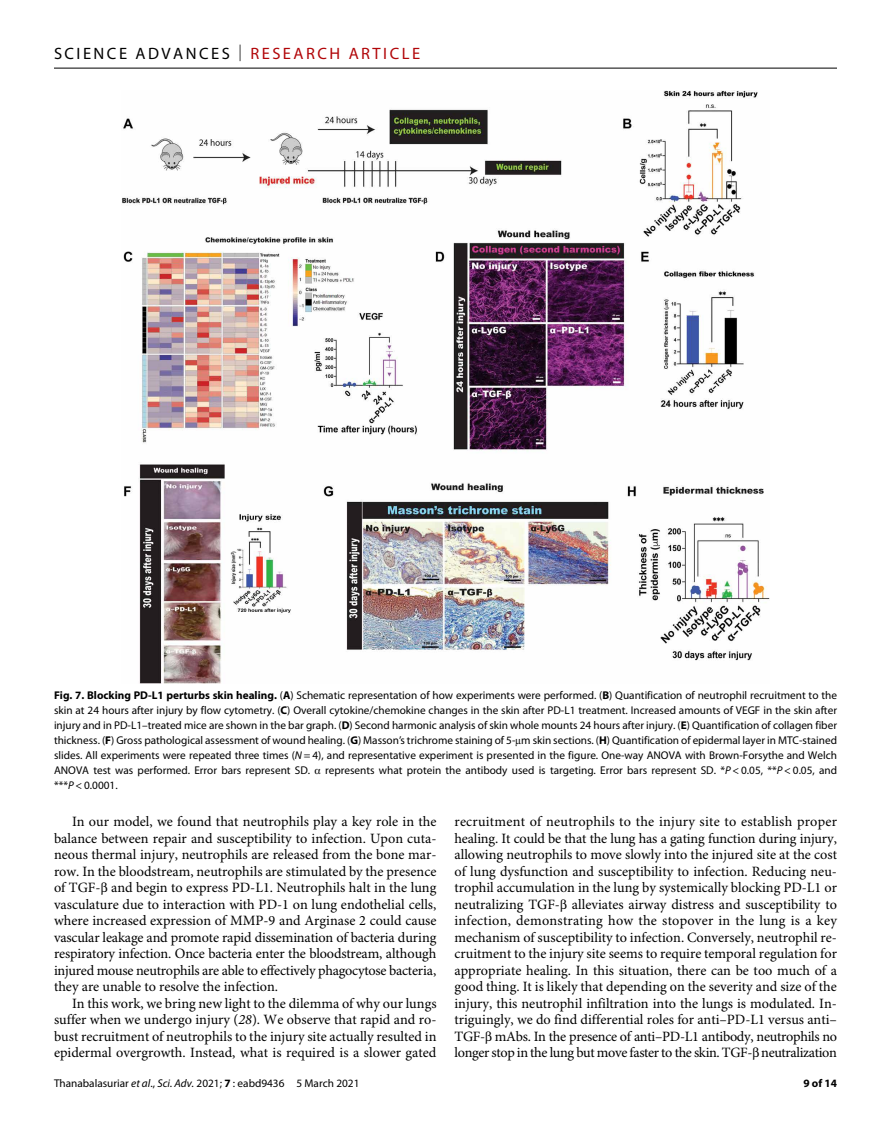
<style>
.page{position:relative;width:891px;height:1134px;background:#fff}
.page>*{position:absolute;margin:0;border:0;box-sizing:border-box;transform-origin:0 0}
.t1{font:16.5px "Myriad Pro";letter-spacing:.15em;color:#000}
.t2{font:14.25px/16.5px "Minion Pro";color:#000;text-align:justify}
.t3{font:11.25px/15px "Myriad Pro";color:#000;text-align:justify}
.t4{font:700 11.25px "Myriad Pro";color:#000}
.s1{font-weight:300}
.s2{color:#b10508}
.s3{font-weight:700}
.s4{font-style:italic}
</style>
<div class="page">
<hr style="left:54px;top:68px;width:783px;height:1px;background:#000">
<img style="left:122px;top:90px;width:648px;height:593px">
<p class="t1" style="left:54px;top:40px;width:368px">SCIENCE ADVANCES <span class="s1">|</span> <span class="s2">RESEARCH ARTICLE</span></p>
<p class="t3" style="left:54px;top:688px;width:785px"><span class="s3">Fig. 7. Blocking PD-L1 perturbs skin healing.</span> (<span class="s3">A</span>) Schematic representation of how experiments were performed. (<span class="s3">B</span>) Quantification of neutrophil recruitment to the skin at 24 hours after injury by flow cytometry. (<span class="s3">C</span>) Overall cytokine/chemokine changes in the skin after PD-L1 treatment. Increased amounts of VEGF in the skin after injury and in PD-L1–treated mice are shown in the bar graph. (<span class="s3">D</span>) Second harmonic analysis of skin whole mounts 24 hours after injury. (<span class="s3">E</span>) Quantification of collagen fiber thickness. (<span class="s3">F</span>) Gross pathological assessment of wound healing. (<span class="s3">G</span>) Masson’s trichrome staining of 5- m skin sections. (<span class="s3">H</span>) Quantification of epidermal layer in MTC-stained slides. All experiments were repeated three times (<span class="s4">N</span> = 4), and representative experiment is presented in the figure. One-way ANOVA with Brown-Forsythe and Welch ANOVA test was performed. Error bars represent SD.</p>
<p class="t3" style="left:325px;top:763px;width:514px">represents what protein the antibody used is targeting. Error bars represent SD. *<span class="s4">P</span> &lt; 0.05, **<span class="s4">P</span> &lt; 0.05, and</p>
<p class="t3" style="left:54px;top:778px;width:65px">***<span class="s4">P</span> &lt; 0.0001.</p>
<p class="t2" style="left:54px;top:815px;width:384px;text-indent:18px">In our model, we found that neutrophils play a key role in the balance between repair and susceptibility to infection. Upon cuta&shy;neous thermal injury, neutrophils are released from the bone mar&shy;row. In the bloodstream, neutrophils are stimulated by the presence of TGF- and begin to express PD-L1. Neutrophils halt in the lung vasculature due to interaction with PD-1 on lung endothelial cells, where increased expression of MMP-9 and Arginase 2 could cause vascular leakage and promote rapid dissemination of bacteria during respiratory infection. Once bacteria enter the bloodstream, although injured mouse neutrophils are able to effectively phagocytose bacteria, they are unable to resolve the infection.</p>
<p class="t2" style="left:54px;top:996px;width:384px;text-indent:18px">In this work, we bring new light to the dilemma of why our lungs suffer when we undergo injury (<span class="s4">28</span>). We observe that rapid and ro&shy;bust recruitment of neutrophils to the injury site actually resulted in epidermal overgrowth. Instead, what is required is a slower gated</p>
<p class="t3" style="left:54px;top:1076px;width:307px">Thanabalasuriar <span class="s4">et al</span>., <span class="s4">Sci. Adv.</span> 2021; <span class="s3">7</span> : eabd9436 5 March 2021</p>
<p class="t2" style="left:454px;top:815px;width:384px">recruitment of neutrophils to the injury site to establish proper healing. It could be that the lung has a gating function during injury, allowing neutrophils to move slowly into the injured site at the cost of lung dysfunction and susceptibility to infection. Reducing neu&shy;trophil accumulation in the lung by systemically blocking PD-L1 or neutralizing TGF- alleviates airway distress and susceptibility to infection, demonstrating how the stopover in the lung is a key mechanism of susceptibility to infection. Conversely, neutrophil re&shy;cruitment to the injury site seems to require temporal regulation for appropriate healing. In this situation, there can be too much of a good thing. It is likely that depending on the severity and size of the injury, this neutrophil infiltration into the lungs is modulated. In&shy;triguingly, we do find differential roles for anti–PD-L1 versus anti– TGF- mAbs. In the presence of anti–PD-L1 antibody, neutrophils no longer stop in the lung but move faster to the skin. TGF- neutralization</p>
<p class="t4" style="left:803px;top:1074px;width:35px">9 of 14</p>
</div>
